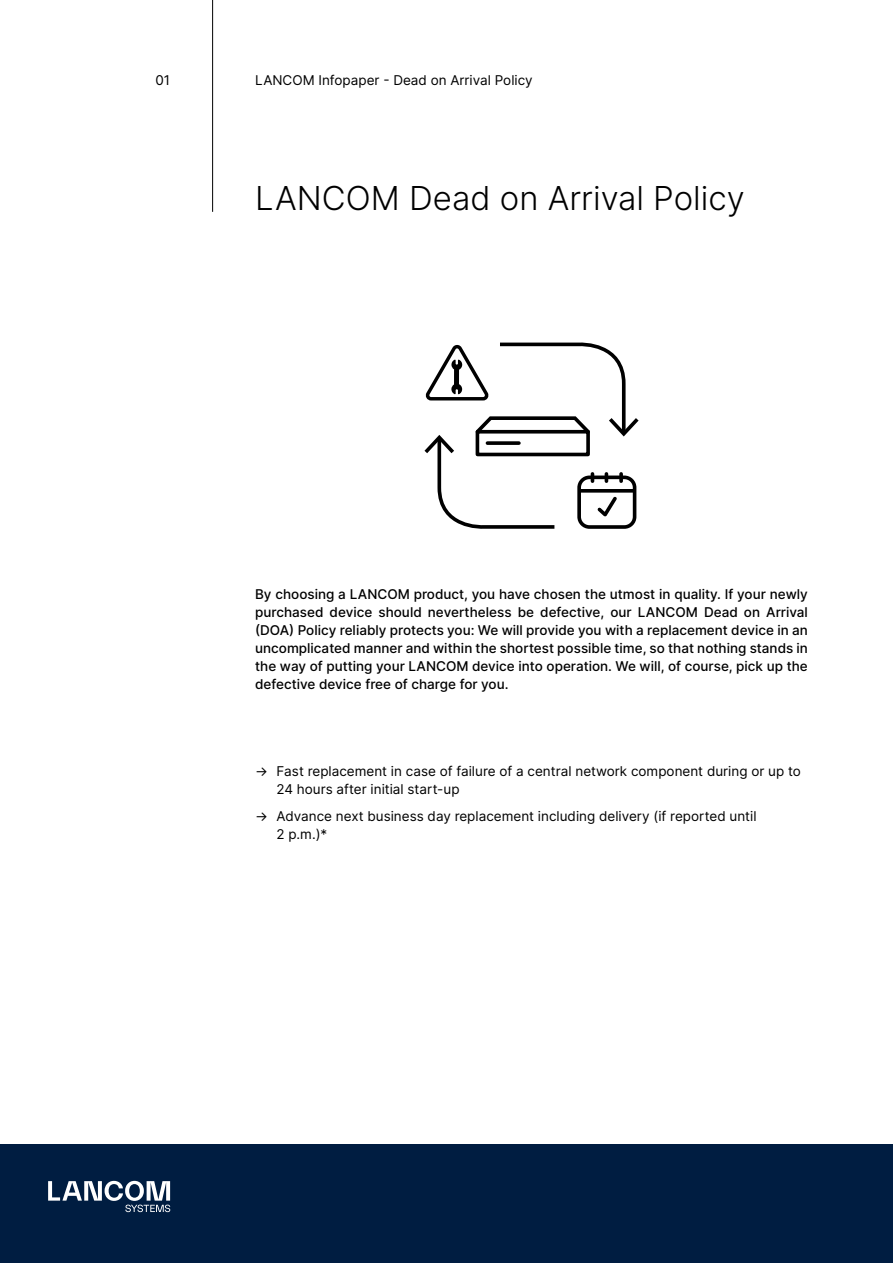
<style>
.page{position:relative;width:893px;height:1263px;background:#fff}
.page>*{position:absolute;margin:0;border:0;box-sizing:border-box;transform-origin:0 0}
.t1{font:300 33px "Inter";color:#000}
.t2{font:500 13.5px/18px "Inter";color:#000;text-align:justify}
.t3{font:13.5px/18px "Inter";color:#000}
</style>
<div class="page">
<hr style="left:212px;top:0;width:1px;height:212px;background:#000">
<div style="left:0;top:1144px;width:893px;height:119px;background:#001d41"></div>
<svg style="left:48px;top:1181px;width:122px;height:31px"></svg>
<svg style="left:424px;top:342px;width:215px;height:187px"></svg>
<p class="t3" style="left:155px;top:71px;width:16px">01</p>
<p class="t3" style="left:255px;top:71px;width:279px">LANCOM Infopaper - Dead on Arrival Policy</p>
<h1 class="t1" style="left:255px;top:174px;width:491px">LANCOM Dead on Arrival Policy</h1>
<p class="t2" style="left:255px;top:585px;width:554px">By choosing a LANCOM product, you have chosen the utmost in quality. If your newly purchased device should nevertheless be defective, our LANCOM Dead on Arrival (DOA) Policy reliably protects you: We will provide you with a replacement device in an uncomplicated manner and within the shortest possible time, so that nothing stands in the way of putting your LANCOM device into operation. We will, of course, pick up the defective device free of charge for you.</p>
<p class="t3" style="left:276px;top:762px;width:526px;text-indent:-21px">→ Fast replacement in case of failure of a central network component during or up to<br>24 hours after initial start-up</p>
<p class="t3" style="left:276px;top:807px;width:482px;text-indent:-21px">→ Advance next business day replacement including delivery (if reported until<br>2 p.m.)*</p>
</div>
